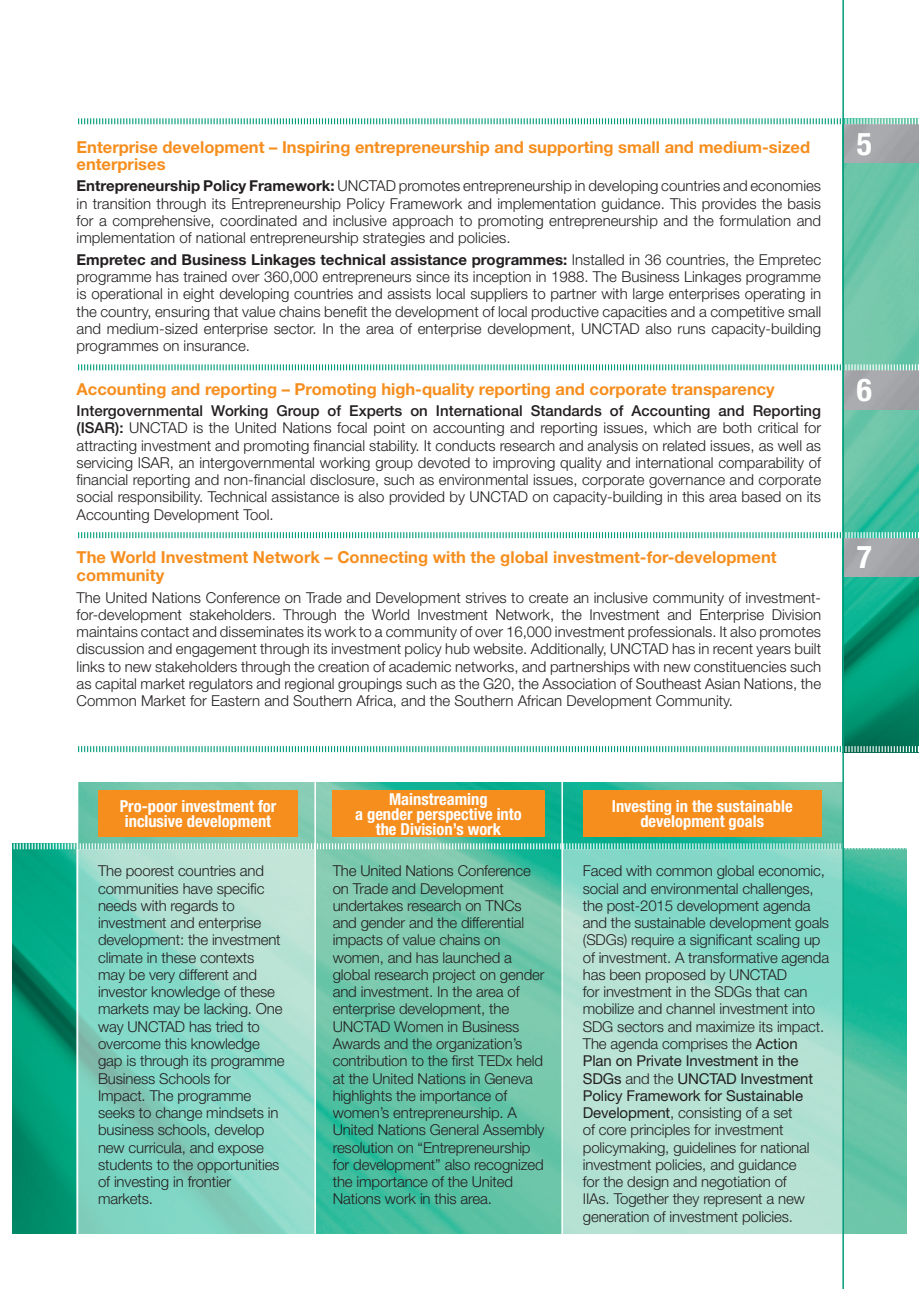
<style>
.page{position:relative;width:919px;height:1289px;background:#fff}
.page>*{position:absolute;margin:0;border:0;box-sizing:border-box;transform-origin:0 0}
.t1{font:700 condensed 31.5px "Helvetica Neue LT Std";color:#fff}
.t2{font:700 16.5px/17.2px "Helvetica Neue LT Std";color:#f68e1e}
.t3{font:700 condensed 16.5px/15px "Helvetica Neue LT Std";color:#fff;text-align:center}
.t4{font:300 15px/17.2px "Helvetica Neue LT Std";letter-spacing:-.01em;color:#231f20;text-align:justify}
.s1{font-weight:700}
.s2{font-weight:500}
.s3{font-weight:400}
</style>
<div class="page">
<img style="left:843px;top:125px;width:75px;height:620px">
<svg style="left:78px;top:745px;width:840px;height:8px"></svg>
<div style="left:844px;top:125px;width:74px;height:38px;background:#a4a5a9"></div>
<svg style="left:78px;top:117px;width:840px;height:8px"></svg>
<div style="left:844px;top:371px;width:74px;height:38px;background:#a4a5a9"></div>
<svg style="left:78px;top:363px;width:840px;height:8px"></svg>
<div style="left:844px;top:539px;width:74px;height:38px;background:#a4a5a9"></div>
<svg style="left:78px;top:531px;width:840px;height:8px"></svg>
<img style="left:13px;top:782px;width:893px;height:450px">
<svg style="left:12px;top:842px;width:895px;height:8px;background:#7dd0bc"></svg>
<hr style="left:314px;top:781px;width:2px;height:465px;background:#fff">
<hr style="left:561px;top:780px;width:2px;height:466px;background:#fff">
<div style="left:98px;top:790px;width:200px;height:47px;background:#f68e1e"></div>
<div style="left:11px;top:779px;width:66px;height:64px;background:#fff"></div>
<div style="left:842px;top:779px;width:65px;height:69px;background:#fff"></div>
<div style="left:332px;top:790px;width:212px;height:47px;background:#f68e1e"></div>
<div style="left:583px;top:790px;width:238px;height:47px;background:#f68e1e"></div>
<svg style="left:78px;top:849px;width:237px;height:385px;background:#96d9c9"></svg>
<svg style="left:563px;top:849px;width:279px;height:385px;background:#a7ded0"></svg>
<hr style="left:77px;top:763px;width:1px;height:525px;background:#fff">
<hr style="left:842px;top:0;width:1px;height:1288px;background:#009b7a">
<p class="t2" style="left:77px;top:138px;width:735px">Enterprise development – Inspiring entrepreneurship and supporting small and medium-sized enterprises</p>
<p class="t4" style="left:77px;top:177px;width:746px"><span class="s1">Entrepreneurship Policy Framework:</span> UNCTAD promotes entrepreneurship in developing countries and economies in transition through its Entrepreneurship Policy Framework and implementation guidance. This provides the basis for a comprehensive, coordinated and inclusive approach to promoting entrepreneurship and the formulation and implementation of national entrepreneurship strategies and policies.</p>
<p class="t4" style="left:77px;top:250px;width:746px"><span class="s1">Empretec and Business Linkages technical assistance programmes:</span> Installed in 36 countries, the Empretec programme has trained over 360,000 entrepreneurs since its inception in 1988. The Business Linkages programme is operational in eight developing countries and assists local suppliers to partner with large enterprises operating in the country, ensuring that value chains benefit the development of local productive capacities and a competitive small and medium-sized enterprise sector. In the area of enterprise development, UNCTAD also runs capacity-building programmes on insurance.</p>
<p class="t2" style="left:77px;top:380px;width:699px">Accounting and reporting – Promoting high-quality reporting and corporate transparency</p>
<p class="t4" style="left:77px;top:402px;width:746px"><span class="s2">Intergovernmental Working Group of Experts on International Standards of Accounting and Reporting (ISAR):</span> UNCTAD is the United Nations focal point on accounting and reporting issues, which are both critical for attracting investment and promoting financial stability. It conducts research and analysis on related issues, as well as servicing ISAR, an intergovernmental working group devoted to improving quality and international comparability of financial reporting and non-financial disclosure, such as environmental issues, corporate governance and corporate social responsibility. Technical assistance is also provided by UNCTAD on capacity-building in this area based on its Accounting Development Tool.</p>
<p class="t2" style="left:77px;top:548px;width:701px;line-height:18px">The World Investment Network – Connecting with the global investment-for-development community</p>
<p class="t4" style="left:77px;top:588px;width:746px">The United Nations Conference on Trade and Development strives to create an inclusive community of investment&shy;for-development stakeholders. Through the World Investment Network, the Investment and Enterprise Division maintains contact and disseminates its work to a community of over 16,000 investment professionals. It also promotes discussion and engagement through its investment policy hub website. Additionally, UNCTAD has in recent years built links to new stakeholders through the creation of academic networks, and partnerships with new constituencies such as capital market regulators and regional groupings such as the G20, the Association of Southeast Asian Nations, the Common Market for Eastern and Southern Africa, and the Southern African Development Community.</p>
<h1 class="t1" style="left:856px;top:124px;width:17px">5</h1>
<h1 class="t1" style="left:856px;top:370px;width:17px">6</h1>
<h1 class="t1" style="left:856px;top:538px;width:17px">7</h1>
<p class="t3" style="left:120px;top:798px;width:158px">Pro-poor investment for inclusive development</p>
<p class="t3" style="left:355px;top:791px;width:168px">Mainstreaming<br>a gender perspective into the Division’s work</p>
<p class="t3" style="left:611px;top:798px;width:182px">Investing in the sustainable development goals</p>
<p class="t4" style="left:98px;top:862px;width:188px;text-align:left">The poorest countries and communities have specific needs with regards to investment and enterprise development: the investment climate in these contexts may be very different and investor knowledge of these markets may be lacking. One way UNCTAD has tried to overcome this knowledge gap is through its programme<br>Business Schools for<br>Impact. The programme seeks to change mindsets in business schools, develop new curricula, and expose students to the opportunities of investing in frontier markets.</p>
<p class="t4" style="left:583px;top:862px;width:248px;text-align:left">Faced with common global economic, social and environmental challenges, the post-2015 development agenda and the sustainable development goals (SDGs) require a significant scaling up of investment. A transformative agenda has been proposed by UNCTAD<br>for investment in the SDGs that can mobilize and channel investment into SDG sectors and maximize its impact.<br>The agenda comprises the <span class="s3">Action Plan on Private Investment in the SDGs</span> and the <span class="s3">UNCTAD Investment Policy Framework for Sustainable Development</span>, consisting of a set<br>of core principles for investment policymaking, guidelines for national investment policies, and guidance<br>for the design and negotiation of<br>IIAs. Together they represent a new generation of investment policies.</p>
<p class="t4" style="left:333px;top:862px;width:213px;text-align:left">The United Nations Conference on Trade and Development undertakes research on TNCs and gender and the differential impacts of value chains on women, and has launched a global research project on gender and investment. In the area of enterprise development, the<br>UNCTAD Women in Business<br>Awards and the organization’s contribution to the first TEDx held at the United Nations in Geneva highlights the importance of women’s entrepreneurship. A<br>United Nations General Assembly resolution on “Entrepreneurship for development” also recognized the importance of the United<br>Nations work in this area.</p>
</div>
